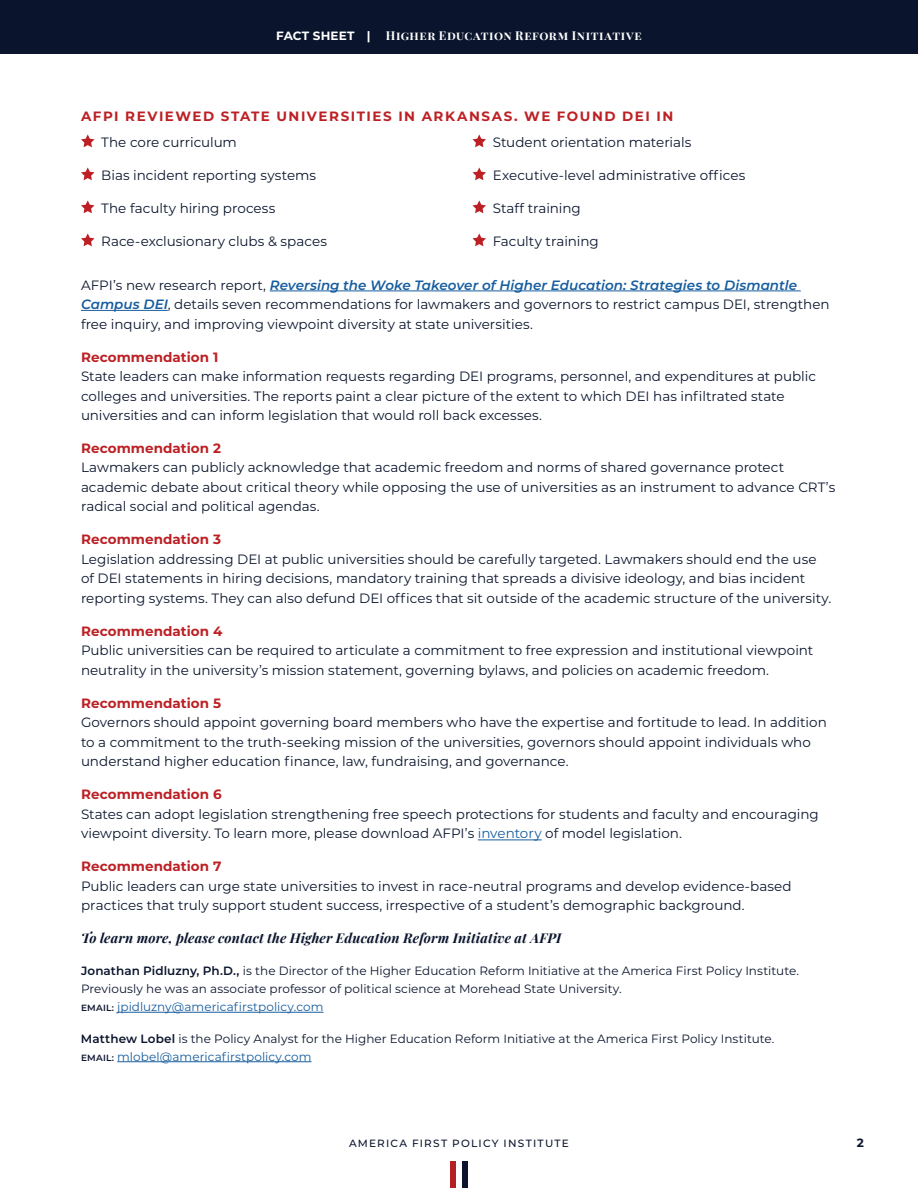
<style>
.page{position:relative;width:918px;height:1188px;background:#fff}
.page>*{position:absolute;margin:0;border:0;box-sizing:border-box;transform-origin:0 0}
.t1{font:13.5px/19.5px "Montserrat";color:#0a152d}
.t2{font:700 13.5px "Montserrat";letter-spacing:.005em;color:#bc2024}
.t3{font:italic 700 13.5px "Playfair Display";letter-spacing:.01em;color:#0a152d}
.t4{font:700 13.5px "Montserrat";letter-spacing:.115em;color:#bc2024}
.t5{font:12px/18px "Montserrat";letter-spacing:.005em;color:#0a152d}
.t6{font:700 12px "Playfair Display SC";letter-spacing:.05em;color:#fff}
.t7{font:700 12px "Montserrat";letter-spacing:.02em;color:#fff}
.t8{font:700 12px "Montserrat";color:#0a142c}
.t9{font:500 10.5px "Montserrat";letter-spacing:.115em;color:#0a142c}
.s1{font-weight:600;font-style:italic;color:#175d9e}
.s2{color:#175d9e}
.s3{font-weight:600}
.s4{font-weight:600;font-size:9px}
</style>
<div class="page">
<div style="left:0;top:0;width:918px;height:54px;background:#0a142c"></div>
<div style="left:451px;top:1161px;width:5px;height:27px;background:#b41f23"></div>
<div style="left:462px;top:1161px;width:5px;height:27px;background:#0a152d"></div>
<svg style="left:81px;top:134px;width:13px;height:13px"></svg>
<svg style="left:81px;top:167px;width:13px;height:13px"></svg>
<svg style="left:81px;top:200px;width:13px;height:13px"></svg>
<svg style="left:81px;top:233px;width:13px;height:13px"></svg>
<svg style="left:472px;top:134px;width:14px;height:13px"></svg>
<svg style="left:472px;top:167px;width:14px;height:13px"></svg>
<svg style="left:472px;top:200px;width:14px;height:13px"></svg>
<svg style="left:472px;top:233px;width:14px;height:13px"></svg>
<hr style="left:270px;top:291px;width:531px;height:1px;background:#175d9e">
<hr style="left:81px;top:310px;width:87px;height:1px;background:#175d9e">
<hr style="left:478px;top:840px;width:64px;height:1px;background:#175d9e">
<hr style="left:117px;top:1012px;width:206px;height:1px;background:#175d9e">
<hr style="left:117px;top:1061px;width:195px;height:1px;background:#175d9e">
<p class="t7" style="left:276px;top:27px;width:96px">FACT SHEET |</p>
<p class="t6" style="left:386px;top:26px;width:257px">Higher Education Reform Initiative</p>
<p class="t4" style="left:81px;top:107px;width:594px">AFPI REVIEWED STATE UNIVERSITIES IN ARKANSAS. WE FOUND DEI IN</p>
<p class="t1" style="left:101px;top:132px;width:137px">The core curriculum</p>
<p class="t1" style="left:101px;top:165px;width:217px">Bias incident reporting systems</p>
<p class="t1" style="left:101px;top:198px;width:176px">The faculty hiring process</p>
<p class="t1" style="left:101px;top:231px;width:227px">Race-exclusionary clubs &amp; spaces</p>
<p class="t1" style="left:493px;top:132px;width:200px">Student orientation materials</p>
<p class="t1" style="left:493px;top:165px;width:254px">Executive-level administrative offices</p>
<p class="t1" style="left:493px;top:198px;width:90px">Staff training</p>
<p class="t1" style="left:493px;top:231px;width:108px">Faculty training</p>
<p class="t1" style="left:81px;top:275px;width:750px">AFPI’s new research report, <span class="s1">Reversing the Woke Takeover of Higher Education: Strategies to Dismantle<br>Campus DEI</span>, details seven recommendations for lawmakers and governors to restrict campus DEI, strengthen free inquiry, and improving viewpoint diversity at state universities.</p>
<p class="t2" style="left:81px;top:347px;width:139px">Recommendation 1</p>
<p class="t1" style="left:81px;top:366px;width:737px">State leaders can make information requests regarding DEI programs, personnel, and expenditures at public colleges and universities. The reports paint a clear picture of the extent to which DEI has infiltrated state universities and can inform legislation that would roll back excesses.</p>
<p class="t2" style="left:81px;top:438px;width:142px">Recommendation 2</p>
<p class="t1" style="left:81px;top:457px;width:756px">Lawmakers can publicly acknowledge that academic freedom and norms of shared governance protect academic debate about critical theory while opposing the use of universities as an instrument to advance CRT’s radical social and political agendas.</p>
<p class="t2" style="left:81px;top:530px;width:142px">Recommendation 3</p>
<p class="t1" style="left:81px;top:549px;width:752px">Legislation addressing DEI at public universities should be carefully targeted. Lawmakers should end the use of DEI statements in hiring decisions, mandatory training that spreads a divisive ideology, and bias incident reporting systems. They can also defund DEI offices that sit outside of the academic structure of the university.</p>
<p class="t2" style="left:81px;top:621px;width:143px">Recommendation 4</p>
<p class="t1" style="left:81px;top:640px;width:734px">Public universities can be required to articulate a commitment to free expression and institutional viewpoint neutrality in the university’s mission statement, governing bylaws, and policies on academic freedom.</p>
<p class="t2" style="left:81px;top:693px;width:142px">Recommendation 5</p>
<p class="t1" style="left:81px;top:712px;width:747px">Governors should appoint governing board members who have the expertise and fortitude to lead. In addition to a commitment to the truth-seeking mission of the universities, governors should appoint individuals who understand higher education finance, law, fundraising, and governance.</p>
<p class="t2" style="left:81px;top:785px;width:142px">Recommendation 6</p>
<p class="t1" style="left:81px;top:804px;width:739px">States can adopt legislation strengthening free speech protections for students and faculty and encouraging viewpoint diversity. To learn more, please download AFPI’s <span class="s2">inventory</span> of model legislation.</p>
<p class="t2" style="left:81px;top:857px;width:142px">Recommendation 7</p>
<p class="t1" style="left:81px;top:876px;width:712px">Public leaders can urge state universities to invest in race-neutral programs and develop evidence-based practices that truly support student success, irrespective of a student’s demographic background.</p>
<p class="t3" style="left:81px;top:927px;width:482px">To learn more, please contact the Higher Education Reform Initiative at AFPI</p>
<p class="t5" style="left:81px;top:961px;width:720px"><span class="s3">Jonathan Pidluzny, Ph.D.,</span> is the Director of the Higher Education Reform Initiative at the America First Policy Institute.<br>Previously he was an associate professor of political science at Morehead State University.<br><span class="s4">EMAIL:</span> <span class="s2">jpidluzny@americafirstpolicy.com</span></p>
<p class="t5" style="left:81px;top:1029px;width:695px"><span class="s3">Matthew Lobel</span> is the Policy Analyst for the Higher Education Reform Initiative at the America First Policy Institute.<br><span class="s4">EMAIL:</span> <span class="s2">mlobel@americafirstpolicy.com</span></p>
<p class="t9" style="left:349px;top:1136px;width:221px">AMERICA FIRST POLICY INSTITUTE</p>
<p class="t8" style="left:857px;top:1134px;width:9px">2</p>
</div>
